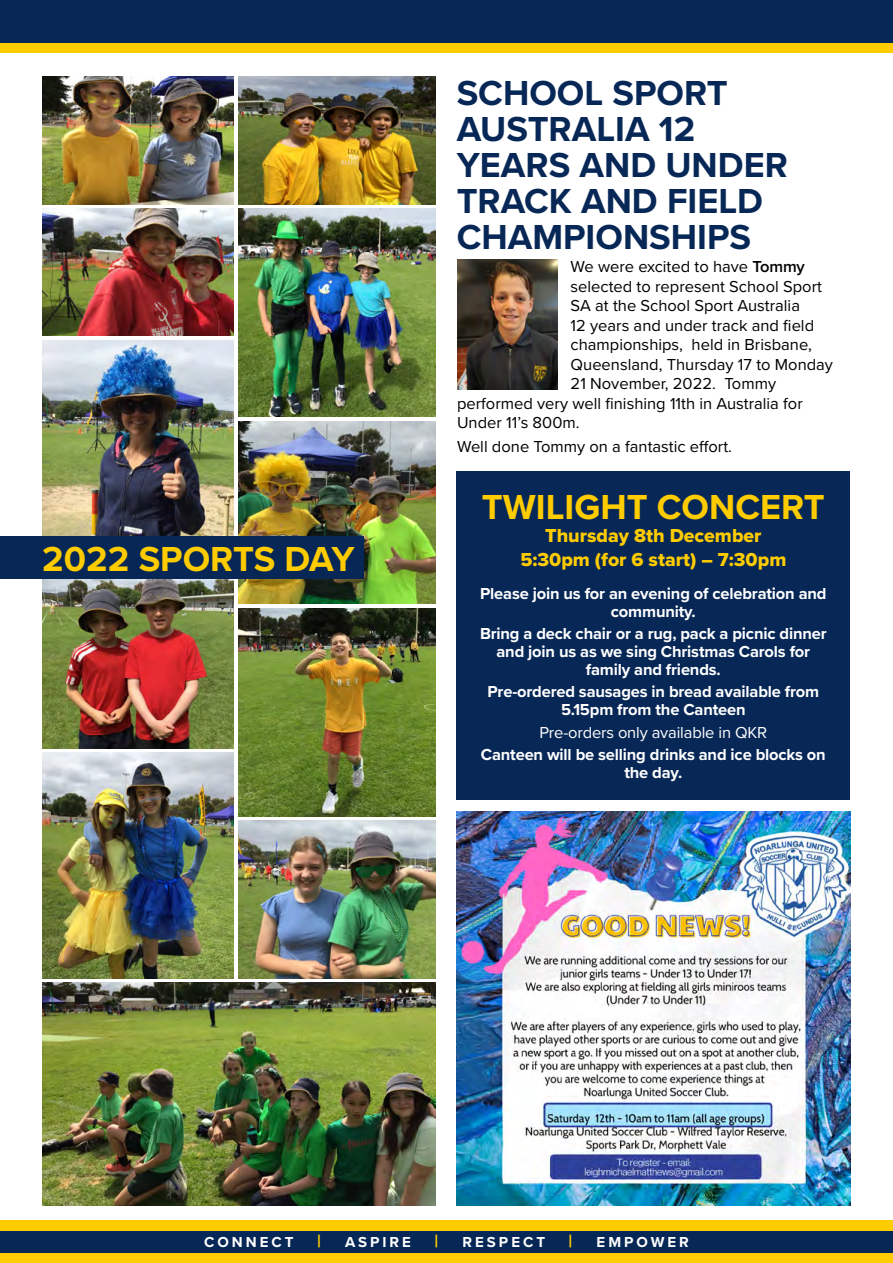
<style>
.page{position:relative;width:893px;height:1263px;background:#fff}
.page>*{position:absolute;margin:0;border:0;box-sizing:border-box;transform-origin:0 0}
.t1{font:700 36px/36px "Proxima Nova";color:#072756}
.t2{font:700 36px "Proxima Nova";color:#fc0}
.t3{font:19.5px/23.7px "Proxima Nova Extrabld";color:#fc0;text-align:center}
.t4{font:700 18px "Proxima Nova";color:#fc0}
.t5{font:16.5px "Proxima Nova";color:#000}
.t6{font:700 16.5px/18px "Proxima Nova";letter-spacing:-.01em;color:#fff;text-align:center}
.t7{font:16.5px "Proxima Nova";letter-spacing:-.01em;color:#fff}
.t8{font:700 15px "Proxima Nova";letter-spacing:.2em;color:#fff}
.s1{font-weight:600}
</style>
<div class="page">
<div style="left:0;top:0;width:893px;height:53px;background:#fc0"></div>
<div style="left:0;top:0;width:893px;height:43px;background:#072756"></div>
<div style="left:0;top:1220px;width:893px;height:43px;background:#fc0"></div>
<div style="left:0;top:1231px;width:893px;height:21px;background:#072756"></div>
<img style="left:457px;top:812px;width:393px;height:393px">
<div style="left:457px;top:471px;width:393px;height:328px;background:#072756"></div>
<img style="left:457px;top:259px;width:101px;height:130px">
<img style="left:43px;top:982px;width:393px;height:223px">
<img style="left:43px;top:77px;width:191px;height:127px">
<img style="left:238px;top:77px;width:198px;height:127px">
<img style="left:43px;top:208px;width:191px;height:128px">
<img style="left:238px;top:208px;width:198px;height:209px">
<img style="left:43px;top:340px;width:191px;height:196px">
<img style="left:43px;top:753px;width:191px;height:225px">
<img style="left:43px;top:578px;width:191px;height:170px">
<img style="left:238px;top:421px;width:198px;height:183px">
<img style="left:238px;top:821px;width:198px;height:157px">
<img style="left:238px;top:608px;width:198px;height:208px">
<div style="left:0;top:536px;width:363px;height:42px;background:#072756"></div>
<h1 class="t1" style="left:457px;top:74px;width:333px">SCHOOL SPORT<br>AUSTRALIA 12<br>YEARS AND UNDER<br>TRACK AND FIELD<br>CHAMPIONSHIPS</h1>
<h1 class="t2" style="left:42px;top:532px;width:314px">2022 SPORTS DAY</h1>
<p class="t5" style="left:571px;top:254px;width:236px">We were excited to have <span class="s1">Tommy</span></p>
<p class="t5" style="left:571px;top:274px;width:253px">selected to represent School Sport</p>
<p class="t5" style="left:571px;top:293px;width:231px">SA at the School Sport Australia</p>
<p class="t5" style="left:571px;top:313px;width:245px">12 years and under track and field</p>
<p class="t5" style="left:571px;top:332px;width:243px">championships, held in Brisbane,</p>
<p class="t5" style="left:571px;top:352px;width:264px">Queensland, Thursday 17 to Monday</p>
<p class="t5" style="left:571px;top:371px;width:207px">21 November, 2022. Tommy</p>
<p class="t5" style="left:457px;top:391px;width:347px">performed very well finishing 11th in Australia for</p>
<p class="t5" style="left:457px;top:410px;width:124px">Under 11’s 800m.</p>
<p class="t5" style="left:457px;top:434px;width:276px">Well done Tommy on a fantastic effort.</p>
<h1 class="t2" style="left:482px;top:480px;width:344px">TWILIGHT CONCERT</h1>
<p class="t3" style="left:520px;top:524px;width:267px">Thursday 8th December<br>5:30pm (for 6 start) – 7:30pm</p>
<p class="t6" style="left:480px;top:584px;width:348px">Please join us for an evening of celebration and community.</p>
<p class="t6" style="left:480px;top:624px;width:348px">Bring a deck chair or a rug, pack a picnic dinner and join us as we sing Christmas Carols for family and friends.</p>
<p class="t6" style="left:487px;top:682px;width:333px">Pre-ordered sausages in bread available from<br>5.15pm from the Canteen</p>
<p class="t7" style="left:539px;top:720px;width:229px">Pre-orders only available in QKR</p>
<p class="t6" style="left:481px;top:745px;width:346px">Canteen will be selling drinks and ice blocks on the day.</p>
<p class="t8" style="left:204px;top:1231px;width:91px">CONNECT</p>
<p class="t4" style="left:317px;top:1228px;width:5px">|</p>
<p class="t8" style="left:345px;top:1231px;width:68px">ASPIRE</p>
<p class="t4" style="left:435px;top:1228px;width:5px">|</p>
<p class="t8" style="left:463px;top:1231px;width:84px">RESPECT</p>
<p class="t4" style="left:569px;top:1228px;width:5px">|</p>
<p class="t8" style="left:597px;top:1231px;width:94px">EMPOWER</p>
</div>
